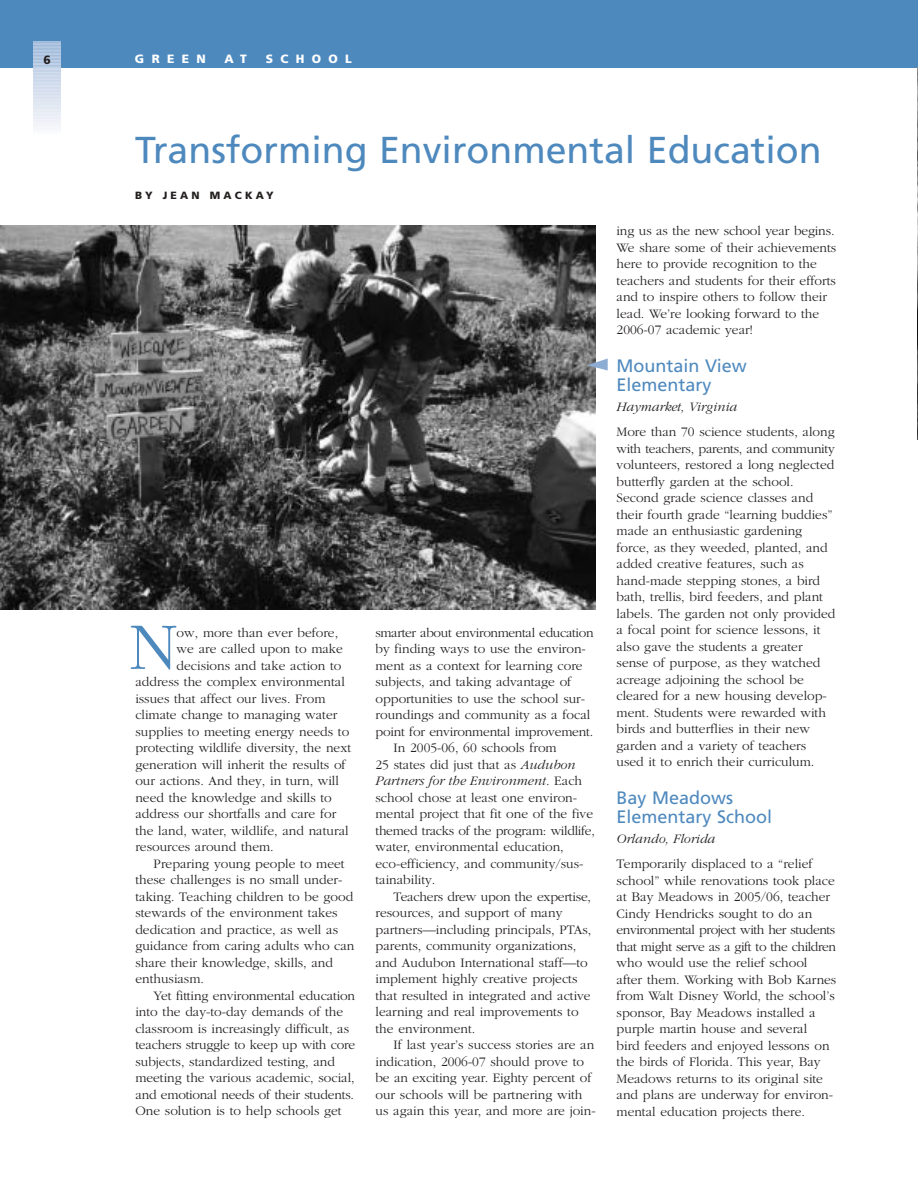
<style>
.page{position:relative;width:918px;height:1188px;background:#fff}
.page>*{position:absolute;margin:0;border:0;box-sizing:border-box;transform-origin:0 0}
.t1{font:300 69px "Garamond";color:#4e89be}
.t2{font:37.5px "Frutiger";color:#4e89be}
.t3{font:18px/19.5px "Frutiger";color:#4e89be}
.t4{font:300 13.5px/16.5px "Garamond";color:#231f1f}
.t5{font:italic 300 13.5px "Garamond";color:#231f1f}
.t6{font:300 13.5px "Garamond";letter-spacing:-.025em;color:#231f1f}
.t7{font:300 13.5px "Garamond";letter-spacing:-.02em;color:#231f1f}
.t8{font:900 12px "Frutiger";letter-spacing:.61em;color:#fff}
.t9{font:900 12px "Frutiger";color:#231f1f}
.t10{font:900 10.5px "Frutiger";letter-spacing:.305em;color:#231f1f}
.s1{font-style:italic}
.s2{font-style:normal}
</style>
<div class="page">
<img style="left:0;top:226px;width:596px;height:383px">
<div style="left:0;top:0;width:918px;height:68px;background:#4e89be"></div>
<svg style="left:34px;top:41px;width:27px;height:88px;background:#cfdbec"></svg>
<img style="left:917px;top:68px;width:1px;height:371px">
<svg style="left:587px;top:358px;width:21px;height:12px"></svg>
<p class="t9" style="left:44px;top:55px;width:9px">6</p>
<p class="t8" style="left:135px;top:54px;width:72px">GREEN</p>
<p class="t8" style="left:224px;top:54px;width:24px">A T</p>
<p class="t8" style="left:266px;top:54px;width:88px">SCHOOL</p>
<h2 class="t2" style="left:135px;top:135px;width:688px">Transforming Environmental Education</h2>
<p class="t10" style="left:135px;top:191px;width:140px">BY JEAN MACKAY</p>
<h1 class="t1" style="left:129px;top:620px;width:50px">N</h1>
<p class="t4" style="left:177px;top:626px;width:163px">ow, more than ever before,</p>
<p class="t4" style="left:177px;top:642px;width:168px">we are called upon to make</p>
<p class="t4" style="left:177px;top:659px;width:166px">decisions and take action to</p>
<p class="t4" style="left:135px;top:675px;width:211px">address the complex environmental</p>
<p class="t4" style="left:135px;top:692px;width:192px">issues that affect our lives. From</p>
<p class="t4" style="left:135px;top:708px;width:204px">climate change to managing water</p>
<p class="t4" style="left:135px;top:725px;width:215px">supplies to meeting energy needs to</p>
<p class="t4" style="left:135px;top:741px;width:217px">protecting wildlife diversity, the next</p>
<p class="t4" style="left:135px;top:758px;width:212px">generation will inherit the results of</p>
<p class="t4" style="left:135px;top:774px;width:205px">our actions. And they, in turn, will</p>
<p class="t4" style="left:135px;top:791px;width:198px">need the knowledge and skills to</p>
<p class="t4" style="left:135px;top:807px;width:202px">address our shortfalls and care for</p>
<p class="t4" style="left:135px;top:824px;width:215px">the land, water, wildlife, and natural</p>
<p class="t4" style="left:135px;top:840px;width:140px">resources around them.</p>
<p class="t4" style="left:153px;top:857px;width:193px">Preparing young people to meet</p>
<p class="t4" style="left:135px;top:873px;width:209px">these challenges is no small under-</p>
<p class="t4" style="left:135px;top:890px;width:219px">taking. Teaching children to be good</p>
<p class="t4" style="left:135px;top:906px;width:204px">stewards of the environment takes</p>
<p class="t4" style="left:135px;top:923px;width:204px">dedication and practice, as well as</p>
<p class="t4" style="left:135px;top:939px;width:221px">guidance from caring adults who can</p>
<p class="t4" style="left:135px;top:956px;width:199px">share their knowledge, skills, and</p>
<p class="t4" style="left:135px;top:972px;width:70px">enthusiasm.</p>
<p class="t4" style="left:153px;top:989px;width:203px">Yet fitting environmental education</p>
<p class="t4" style="left:135px;top:1005px;width:209px">into the day-to-day demands of the</p>
<p class="t4" style="left:135px;top:1022px;width:215px">classroom is increasingly difficult, as</p>
<p class="t4" style="left:135px;top:1038px;width:221px">teachers struggle to keep up with core</p>
<p class="t4" style="left:135px;top:1055px;width:201px">subjects, standardized testing, and</p>
<p class="t4" style="left:135px;top:1071px;width:221px">meeting the various academic, social,</p>
<p class="t4" style="left:135px;top:1088px;width:220px">and emotional needs of their students.</p>
<p class="t4" style="left:135px;top:1104px;width:208px">One solution is to help schools get</p>
<p class="t6" style="left:376px;top:627px;width:220px">smarter about environmental education</p>
<p class="t4" style="left:376px;top:642px;width:212px">by finding ways to use the environ-</p>
<p class="t4" style="left:376px;top:659px;width:209px">ment as a context for learning core</p>
<p class="t4" style="left:376px;top:675px;width:197px">subjects, and taking advantage of</p>
<p class="t4" style="left:376px;top:692px;width:211px">opportunities to use the school sur-</p>
<p class="t4" style="left:376px;top:708px;width:216px">roundings and community as a focal</p>
<p class="t4" style="left:376px;top:725px;width:219px">point for environmental improvement.</p>
<p class="t4" style="left:394px;top:741px;width:165px">In 2005-06, 60 schools from</p>
<p class="t4" style="left:376px;top:758px;width:202px">25 states did just that as <span class="s1">Audubon</span></p>
<p class="t5" style="left:376px;top:776px;width:208px">Partners for the Environment<span class="s2">. Each</span></p>
<p class="t4" style="left:376px;top:791px;width:203px">school chose at least one environ-</p>
<p class="t4" style="left:376px;top:807px;width:219px">mental project that fit one of the five</p>
<p class="t7" style="left:376px;top:825px;width:221px">themed tracks of the program: wildlife,</p>
<p class="t4" style="left:376px;top:840px;width:190px">water, environmental education,</p>
<p class="t4" style="left:376px;top:857px;width:210px">eco-efficiency, and community/sus-</p>
<p class="t4" style="left:376px;top:873px;width:61px">tainability.</p>
<p class="t4" style="left:394px;top:890px;width:199px">Teachers drew upon the expertise,</p>
<p class="t4" style="left:376px;top:906px;width:188px">resources, and support of many</p>
<p class="t4" style="left:376px;top:923px;width:217px">partners—including principals, PTAs,</p>
<p class="t4" style="left:376px;top:939px;width:202px">parents, community organizations,</p>
<p class="t4" style="left:376px;top:956px;width:214px">and Audubon International staff—to</p>
<p class="t4" style="left:376px;top:972px;width:203px">implement highly creative projects</p>
<p class="t4" style="left:376px;top:989px;width:217px">that resulted in integrated and active</p>
<p class="t4" style="left:376px;top:1005px;width:205px">learning and real improvements to</p>
<p class="t4" style="left:376px;top:1022px;width:101px">the environment.</p>
<p class="t4" style="left:394px;top:1038px;width:202px">If last year’s success stories are an</p>
<p class="t4" style="left:376px;top:1055px;width:210px">indication, 2006-07 should prove to</p>
<p class="t4" style="left:376px;top:1071px;width:217px">be an exciting year. Eighty percent of</p>
<p class="t4" style="left:376px;top:1088px;width:208px">our schools will be partnering with</p>
<p class="t4" style="left:376px;top:1104px;width:222px">us again this year, and more are join-</p>
<p class="t4" style="left:617px;top:224px;width:221px">ing us as the new school year begins.<br>We share some of their achievements here to provide recognition to the teachers and students for their efforts and to inspire others to follow their lead. We’re looking forward to the 2006-07 academic year!</p>
<h3 class="t3" style="left:617px;top:357px;width:132px">Mountain View<br>Elementary</h3>
<p class="t5" style="left:617px;top:401px;width:122px">Haymarket, Virginia</p>
<p class="t4" style="left:617px;top:425px;width:220px">More than 70 science students, along with teachers, parents, and community volunteers, restored a long neglected butterfly garden at the school.<br>Second grade science classes and their fourth grade “learning buddies” made an enthusiastic gardening force, as they weeded, planted, and added creative features, such as hand-made stepping stones, a bird bath, trellis, bird feeders, and plant labels. The garden not only provided a focal point for science lessons, it also gave the students a greater sense of purpose, as they watched acreage adjoining the school be cleared for a new housing develop&shy;ment. Students were rewarded with birds and butterflies in their new garden and a variety of teachers used it to enrich their curriculum.</p>
<h3 class="t3" style="left:617px;top:789px;width:157px">Bay Meadows<br>Elementary School</h3>
<p class="t5" style="left:617px;top:833px;width:100px">Orlando, Florida</p>
<p class="t4" style="left:617px;top:857px;width:221px">Temporarily displaced to a “relief school” while renovations took place at Bay Meadows in 2005/06, teacher Cindy Hendricks sought to do an environmental project with her students that might serve as a gift to the children who would use the relief school after them. Working with Bob Karnes from Walt Disney World, the school’s sponsor, Bay Meadows installed a purple martin house and several<br>bird feeders and enjoyed lessons on the birds of Florida. This year, Bay Meadows returns to its original site and plans are underway for environ&shy;mental education projects there.</p>
</div>
